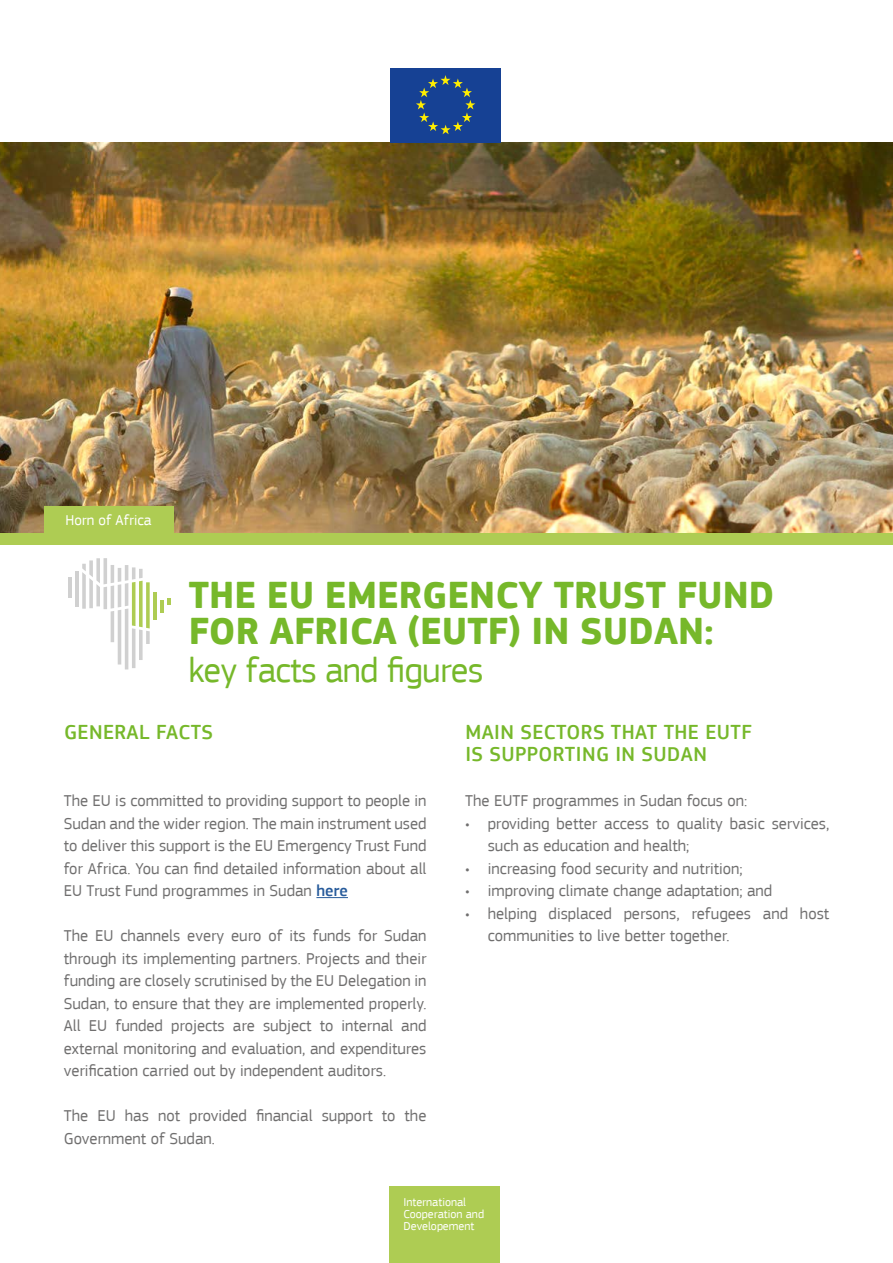
<style>
.page{position:relative;width:893px;height:1263px;background:#fff}
.page>*{position:absolute;margin:0;border:0;box-sizing:border-box;transform-origin:0 0}
.t1{font:700 39px/36px "EC Square Sans Pro";color:#76b82a}
.t2{font:36px "EC Square Sans Pro";letter-spacing:-.02em;color:#76b82a}
.t3{font:500 21px/22.5px "EC Square Sans Pro";letter-spacing:.02em;color:#76b82a}
.t4{font:16.5px/22.5px "EC Square Sans Pro";color:#706f6f}
.t5{font:15px "EC Square Sans Pro";color:#fff}
.t6{font:12px/12px "EC Square Sans Pro";color:#fff}
.s1{font-weight:500;color:#275b9b}
</style>
<div class="page">
<img style="left:0;top:142px;width:893px;height:391px">
<div style="left:0;top:533px;width:893px;height:11px;background:#aecc53"></div>
<div style="left:44px;top:506px;width:129px;height:27px;background:#aecc53"></div>
<div style="left:389px;top:1186px;width:111px;height:77px;background:#aecc53"></div>
<hr style="left:316px;top:897px;width:32px;height:1px;background:#275b9b">
<hr style="left:160px;top:600px;width:4px;height:12px;background:#aecc53">
<svg style="left:167px;top:598px;width:4px;height:7px"></svg>
<hr style="left:153px;top:592px;width:4px;height:28px;background:#aecc53">
<hr style="left:68px;top:577px;width:4px;height:21px;background:#d0d0d0">
<hr style="left:75px;top:571px;width:4px;height:36px;background:#d0d0d0">
<svg style="left:82px;top:558px;width:68px;height:111px"></svg>
<div style="left:390px;top:68px;width:111px;height:74px;background:#164194"></div>
<svg style="left:416px;top:75px;width:59px;height:59px"></svg>
<p class="t5" style="left:66px;top:511px;width:88px">Horn of Africa</p>
<h1 class="t1" style="left:189px;top:579px;width:587px">THE EU EMERGENCY TRUST FUND<br>FOR AFRICA (EUTF) IN SUDAN:</h1>
<h2 class="t2" style="left:189px;top:649px;width:296px">key facts and figures</h2>
<p class="t3" style="left:64px;top:721px;width:151px">GENERAL FACTS</p>
<p class="t4" style="left:64px;top:790px;width:364px;text-align:justify">The EU is committed to providing support to people in Sudan and the wider region. The main instrument used to deliver this support is the EU Emergency Trust Fund for Africa. You can find detailed information about all EU Trust Fund programmes in Sudan <span class="s1">here</span></p>
<p class="t4" style="left:64px;top:925px;width:364px;text-align:justify">The EU channels every euro of its funds for Sudan through its implementing partners. Projects and their funding are closely scrutinised by the EU Delegation in Sudan, to ensure that they are implemented properly.<br>All EU funded projects are subject to internal and external monitoring and evaluation, and expenditures verification carried out by independent auditors.</p>
<p class="t4" style="left:64px;top:1105px;width:364px">The EU has not provided financial support to the<br>Government of Sudan.</p>
<p class="t3" style="left:465px;top:721px;width:288px">MAIN SECTORS THAT THE EUTF<br>IS SUPPORTING IN SUDAN</p>
<p class="t4" style="left:465px;top:790px;width:284px">The EUTF programmes in Sudan focus on:</p>
<p class="t4" style="left:488px;top:812px;width:343px;text-indent:-23px">• providing better access to quality basic services, such as education and health;</p>
<p class="t4" style="left:465px;top:857px;width:279px">• increasing food security and nutrition;</p>
<p class="t4" style="left:465px;top:880px;width:309px">• improving climate change adaptation; and</p>
<p class="t4" style="left:488px;top:902px;width:343px;text-indent:-23px">• helping displaced persons, refugees and host communities to live better together.</p>
<p class="t6" style="left:403px;top:1196px;width:82px">International<br>Cooperation and<br>Developement</p>
</div>
